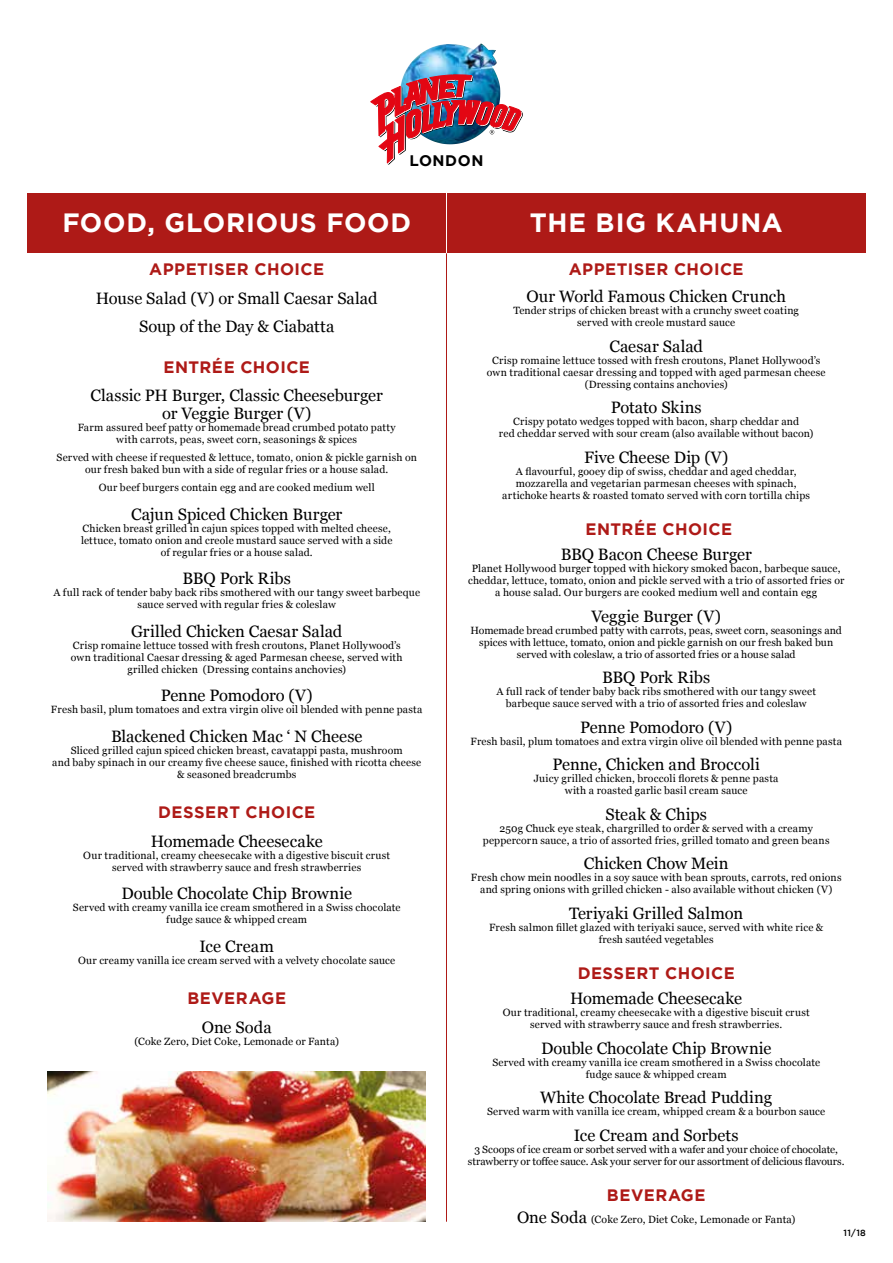
<style>
.page{position:relative;width:893px;height:1263px;background:#fff}
.page>*{position:absolute;margin:0;border:0;box-sizing:border-box;transform-origin:0 0}
.t1{font:700 26.4px "Gotham";letter-spacing:.03em;color:#fff}
.t2{font:16.5px/28.5px "Georgia";letter-spacing:-.005em;color:#000;text-align:center}
.t3{font:700 16.5px "Gotham";letter-spacing:.03em;color:#ae1a17}
.t4{font:700 15.3px "Gotham";letter-spacing:.04em;color:#000}
.t5{font:10.5px/12px "Georgia";letter-spacing:.02em;color:#000;text-align:center}
.t6{font:10.5px/12px "Georgia";letter-spacing:-.005em;color:#000;text-align:center}
.t7{font:500 9px "Gotham";color:#000}
.s1{font-size:16.5px}
</style>
<div class="page">
<div style="left:27px;top:193px;width:419px;height:60px;background:#ae1a17"></div>
<div style="left:446px;top:193px;width:420px;height:60px;background:#ae1a17"></div>
<hr style="left:446px;top:243px;width:1px;height:979px;background:#ae1a17">
<img style="left:416px;top:43px;width:80px;height:14px">
<img style="left:371px;top:57px;width:151px;height:107px">
<hr style="left:446px;top:193px;width:1px;height:60px;background:#fff">
<img style="left:48px;top:1072px;width:378px;height:150px">
<h3 class="t4" style="left:410px;top:151px;width:75px">LONDON</h3>
<h1 class="t1" style="left:62px;top:207px;width:350px">FOOD, GLORIOUS FOOD</h1>
<h1 class="t1" style="left:530px;top:207px;width:255px">THE BIG KAHUNA</h1>
<h2 class="t3" style="left:149px;top:260px;width:176px">APPETISER CHOICE</h2>
<h2 class="t2" style="left:96px;top:283px;width:283px">House Salad (V) or Small Caesar Salad<br>Soup of the Day &amp; Ciabatta</h2>
<h2 class="t3" style="left:163px;top:357px;width:148px">ENTRÉE CHOICE</h2>
<h2 class="t2" style="left:91px;top:386px;width:294px;line-height:18px">Classic PH Burger, Classic Cheeseburger or Veggie Burger (V)</h2>
<p class="t5" style="left:78px;top:421px;width:319px">Farm assured beef patty or homemade bread crumbed potato patty with carrots, peas, sweet corn, seasonings &amp; spices</p>
<p class="t5" style="left:57px;top:451px;width:362px">Served with cheese if requested &amp; lettuce, tomato, onion &amp; pickle garnish on our fresh baked bun with a side of regular fries or a house salad.</p>
<p class="t5" style="left:99px;top:481px;width:277px">Our beef burgers contain egg and are cooked medium well</p>
<h2 class="t2" style="left:131px;top:499px;width:213px">Cajun Spiced Chicken Burger</h2>
<p class="t5" style="left:81px;top:522px;width:313px">Chicken breast grilled in cajun spices topped with melted cheese, lettuce, tomato onion and creole mustard sauce served with a side of regular fries or a house salad.</p>
<h2 class="t2" style="left:183px;top:564px;width:110px">BBQ Pork Ribs</h2>
<p class="t5" style="left:53px;top:586px;width:368px">A full rack of tender baby back ribs smothered with our tangy sweet barbeque sauce served with regular fries &amp; coleslaw</p>
<h2 class="t2" style="left:131px;top:616px;width:213px">Grilled Chicken Caesar Salad</h2>
<p class="t5" style="left:71px;top:639px;width:333px">Crisp romaine lettuce tossed with fresh croutons, Planet Hollywood’s own traditional Caesar dressing &amp; aged Parmesan cheese, served with grilled chicken (Dressing contains anchovies)</p>
<h2 class="t2" style="left:161px;top:681px;width:154px">Penne Pomodoro (V)</h2>
<p class="t5" style="left:51px;top:703px;width:373px">Fresh basil, plum tomatoes and extra virgin olive oil blended with penne pasta</p>
<h2 class="t2" style="left:111px;top:721px;width:253px">Blackened Chicken Mac ‘ N Cheese</h2>
<p class="t5" style="left:52px;top:744px;width:370px">Sliced grilled cajun spiced chicken breast, cavatappi pasta, mushroom<br>and baby spinach in our creamy five cheese sauce, finished with ricotta cheese &amp; seasoned breadcrumbs</p>
<h2 class="t3" style="left:158px;top:803px;width:159px">DESSERT CHOICE</h2>
<h2 class="t2" style="left:151px;top:826px;width:174px">Homemade Cheesecake</h2>
<p class="t5" style="left:83px;top:849px;width:308px">Our traditional, creamy cheesecake with a digestive biscuit crust served with strawberry sauce and fresh strawberries</p>
<h2 class="t2" style="left:121px;top:879px;width:232px">Double Chocolate Chip Brownie</h2>
<p class="t5" style="left:73px;top:901px;width:329px">Served with creamy vanilla ice cream smothered in a Swiss chocolate fudge sauce &amp; whipped cream</p>
<h2 class="t2" style="left:200px;top:931px;width:76px">Ice Cream</h2>
<p class="t5" style="left:78px;top:954px;width:319px">Our creamy vanilla ice cream served with a velvety chocolate sauce</p>
<h2 class="t3" style="left:187px;top:989px;width:100px">BEVERAGE</h2>
<h2 class="t2" style="left:202px;top:1012px;width:72px">One Soda</h2>
<p class="t5" style="left:135px;top:1035px;width:206px">(Coke Zero, Diet Coke, Lemonade or Fanta)</p>
<h2 class="t3" style="left:569px;top:260px;width:176px">APPETISER CHOICE</h2>
<h2 class="t2" style="left:526px;top:282px;width:261px">Our World Famous Chicken Crunch</h2>
<p class="t5" style="left:513px;top:304px;width:287px">Tender strips of chicken breast with a crunchy sweet coating served with creole mustard sauce</p>
<h2 class="t2" style="left:609px;top:331px;width:95px">Caesar Salad</h2>
<p class="t5" style="left:487px;top:354px;width:340px">Crisp romaine lettuce tossed with fresh croutons, Planet Hollywood’s own traditional caesar dressing and topped with aged parmesan cheese (Dressing contains anchovies)</p>
<h2 class="t2" style="left:611px;top:393px;width:92px">Potato Skins</h2>
<p class="t5" style="left:499px;top:415px;width:316px">Crispy potato wedges topped with bacon, sharp cheddar and<br>red cheddar served with sour cream (also available without bacon)</p>
<h2 class="t2" style="left:584px;top:442px;width:146px">Five Cheese Dip (V)</h2>
<p class="t5" style="left:502px;top:465px;width:309px">A flavourful, gooey dip of swiss, cheddar and aged cheddar, mozzarella and vegetarian parmesan cheeses with spinach, artichoke hearts &amp; roasted tomato served with corn tortilla chips</p>
<h2 class="t3" style="left:586px;top:519px;width:148px">ENTRÉE CHOICE</h2>
<h2 class="t2" style="left:561px;top:540px;width:193px">BBQ Bacon Cheese Burger</h2>
<p class="t5" style="left:468px;top:562px;width:378px">Planet Hollywood burger topped with hickory smoked bacon, barbeque sauce, cheddar, lettuce, tomato, onion and pickle served with a trio of assorted fries or a house salad. Our burgers are cooked medium well and contain egg</p>
<h2 class="t2" style="left:591px;top:601px;width:131px">Veggie Burger (V)</h2>
<p class="t5" style="left:470px;top:624px;width:373px">Homemade bread crumbed patty with carrots, peas, sweet corn, seasonings and spices with lettuce, tomato, onion and pickle garnish on our fresh baked bun served with coleslaw, a trio of assorted fries or a house salad</p>
<h2 class="t2" style="left:602px;top:663px;width:110px">BBQ Pork Ribs</h2>
<p class="t5" style="left:496px;top:685px;width:321px">A full rack of tender baby back ribs smothered with our tangy sweet barbeque sauce served with a trio of assorted fries and coleslaw</p>
<h2 class="t2" style="left:580px;top:712px;width:154px">Penne Pomodoro (V)</h2>
<p class="t5" style="left:470px;top:735px;width:373px">Fresh basil, plum tomatoes and extra virgin olive oil blended with penne pasta</p>
<h2 class="t2" style="left:553px;top:750px;width:209px">Penne, Chicken and Broccoli</h2>
<p class="t5" style="left:534px;top:772px;width:246px">Juicy grilled chicken, broccoli florets &amp; penne pasta with a roasted garlic basil cream sauce</p>
<h2 class="t2" style="left:605px;top:799px;width:103px">Steak &amp; Chips</h2>
<p class="t5" style="left:483px;top:822px;width:348px">250g Chuck eye steak, chargrilled to order &amp; served with a creamy peppercorn sauce, a trio of assorted fries, grilled tomato and green beans</p>
<h2 class="t2" style="left:584px;top:849px;width:146px">Chicken Chow Mein</h2>
<p class="t5" style="left:471px;top:871px;width:372px">Fresh chow mein noodles in a soy sauce with bean sprouts, carrots, red onions and spring onions with grilled chicken - also available without chicken (V)</p>
<h2 class="t2" style="left:569px;top:898px;width:175px">Teriyaki Grilled Salmon</h2>
<p class="t5" style="left:489px;top:921px;width:336px">Fresh salmon fillet glazed with teriyaki sauce, served with white rice &amp; fresh sautéed vegetables</p>
<h2 class="t3" style="left:578px;top:963px;width:159px">DESSERT CHOICE</h2>
<h2 class="t2" style="left:570px;top:984px;width:174px">Homemade Cheesecake</h2>
<p class="t5" style="left:503px;top:1006px;width:308px">Our traditional, creamy cheesecake with a digestive biscuit crust served with strawberry sauce and fresh strawberries.</p>
<h2 class="t2" style="left:541px;top:1033px;width:232px">Double Chocolate Chip Brownie</h2>
<p class="t5" style="left:492px;top:1056px;width:329px">Served with creamy vanilla ice cream smothered in a Swiss chocolate fudge sauce &amp; whipped cream</p>
<h2 class="t2" style="left:540px;top:1083px;width:233px">White Chocolate Bread Pudding</h2>
<p class="t5" style="left:487px;top:1105px;width:340px">Served warm with vanilla ice cream, whipped cream &amp; a bourbon sauce</p>
<h2 class="t2" style="left:574px;top:1120px;width:166px">Ice Cream and Sorbets</h2>
<p class="t6" style="left:468px;top:1143px;width:378px">3 Scoops of ice cream or sorbet served with a wafer and your choice of chocolate, strawberry or toffee sauce. Ask your server for our assortment of delicious flavours.</p>
<h2 class="t3" style="left:607px;top:1185px;width:100px">BEVERAGE</h2>
<p class="t5" style="left:517px;top:1213px;width:280px"><span class="s1">One Soda</span> (Coke Zero, Diet Coke, Lemonade or Fanta)</p>
<p class="t7" style="left:844px;top:1228px;width:24px">11/18</p>
</div>
